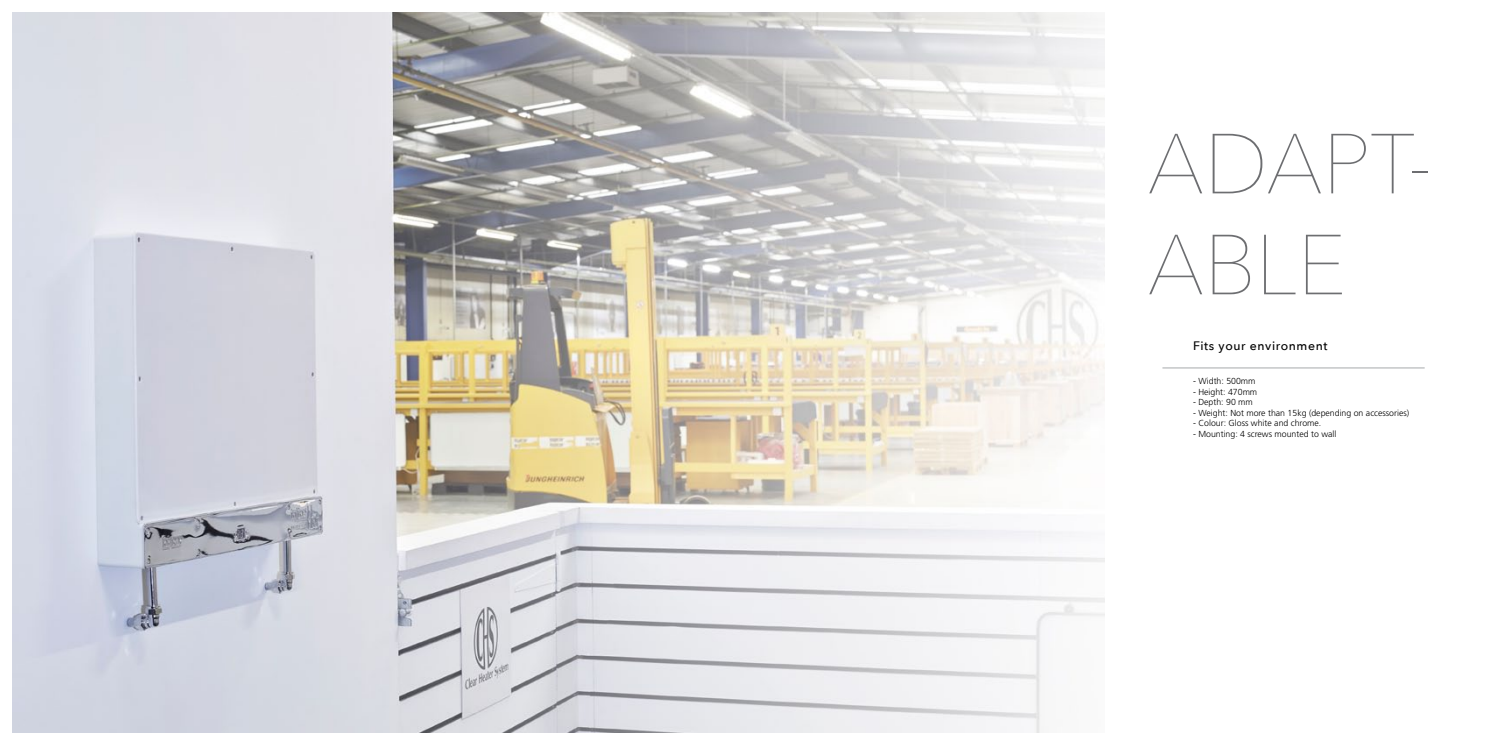
<style>
.page{position:relative;width:1489px;height:745px;background:#fff}
.page>*{position:absolute;margin:0;border:0;box-sizing:border-box;transform-origin:0 0}
.t1{font:200 84px/100.8px "Avenir Next";color:#6d6e71}
.t2{font:500 12.25px "Avenir Next";letter-spacing:.05em;color:#000}
.t3{font:300 8.75px "Frutiger";color:#000}
</style>
<div class="page">
<img style="left:12px;top:12px;width:1092px;height:720px">
<hr style="left:1162px;top:367px;width:262px;height:1px;background:#a7a9ac">
<h1 class="t1" style="left:1147px;top:108px;width:287px">ADAPT-<br>ABLE</h1>
<h2 class="t2" style="left:1192px;top:335px;width:136px">Fits your environment</h2>
<p class="t3" style="left:1192px;top:376px;width:64px">- Width: 500mm</p>
<p class="t3" style="left:1192px;top:386px;width:66px">- Height: 470mm</p>
<p class="t3" style="left:1192px;top:397px;width:61px">- Depth: 90 mm</p>
<p class="t3" style="left:1192px;top:407px;width:218px">- Weight: Not more than 15kg (depending on accessories)</p>
<p class="t3" style="left:1192px;top:418px;width:130px">- Colour: Gloss white and chrome.</p>
<p class="t3" style="left:1192px;top:428px;width:145px">- Mounting: 4 screws mounted to wall</p>
</div>
